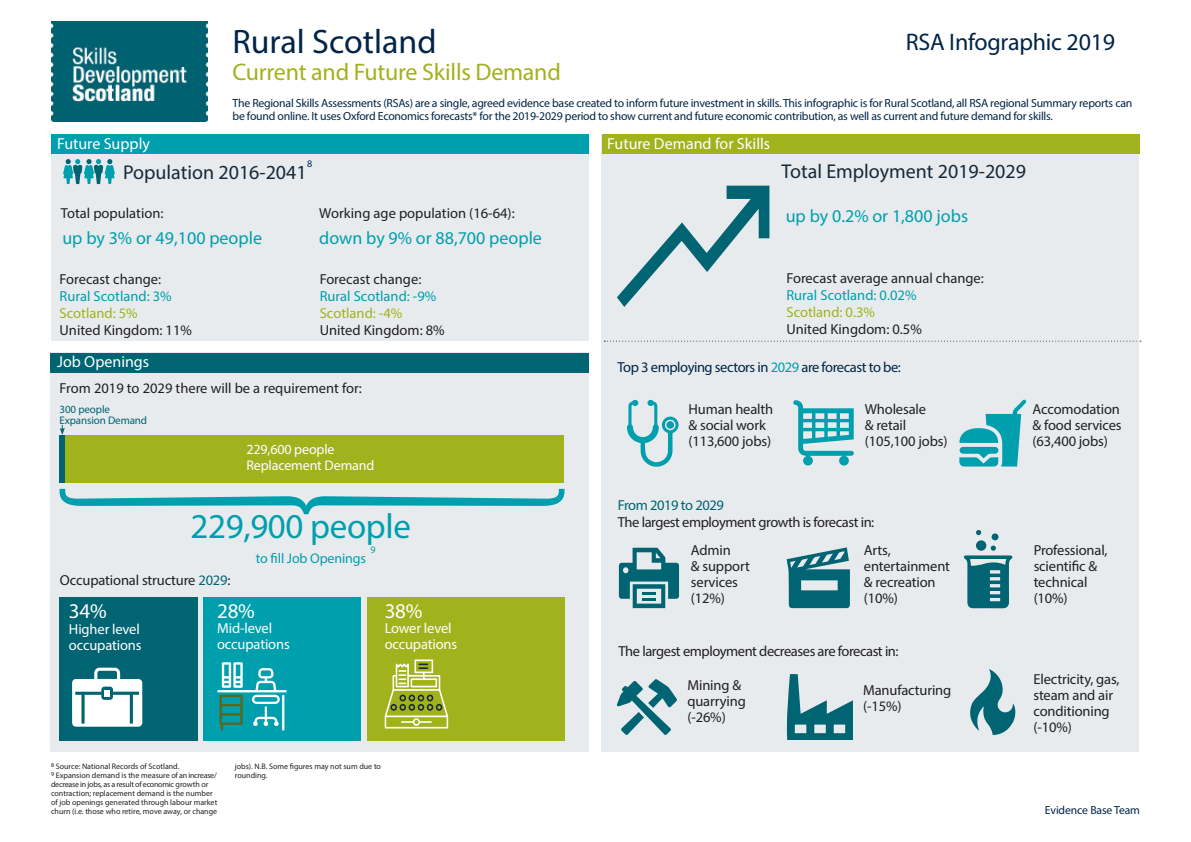
<style>
.page{position:relative;width:1191px;height:842px;background:#fff}
.page>*{position:absolute;margin:0;border:0;box-sizing:border-box;transform-origin:0 0}
.t1{font:35px "Myriad Pro";letter-spacing:-.01em;color:#009fae}
.t2{font:34px "Myriad Pro";color:#002447}
.t3{font:24px "Myriad Pro";letter-spacing:-.01em;color:#a1b21d}
.t4{font:24px "Myriad Pro";letter-spacing:-.01em;color:#002447}
.t5{font:21px "Myriad Pro";color:#fff}
.t6{font:20px "Myriad Pro";color:#172938}
.t7{font:18px "Myriad Pro";color:#009fae}
.t8{font:16px "Myriad Pro";color:#fff}
.t9{font:14.5px/16px "Myriad Pro";letter-spacing:-.01em;color:#231f20}
.t10{font:14.5px "Myriad Pro";letter-spacing:-.03em;color:#231f20}
.t11{font:14.5px "Myriad Pro";letter-spacing:-.01em;color:#fff}
.t12{font:14.5px "Myriad Pro";color:#009fae}
.t13{font:14.5px "Myriad Pro";letter-spacing:-.03em;color:#002447}
.t14{font:14.5px "Myriad Pro";color:#a1b21d}
.t15{font:14.5px "Myriad Pro";letter-spacing:-.03em;color:#006473}
.t16{font:14px "Myriad Pro";letter-spacing:-.01em;color:#fff}
.t17{font:14px "Myriad Pro";letter-spacing:-.01em;color:#009fae}
.t18{font:11.8px/13px "Myriad Pro";letter-spacing:-.02em;color:#002447}
.t19{font:11.7px "Myriad Pro";letter-spacing:-.01em;color:#002447}
.t20{font:11px "Myriad Pro";letter-spacing:-.01em;color:#006272}
.t21{font:10px "Myriad Pro";color:#002447}
.t22{font:10px "Myriad Pro";color:#009fae}
.t23{font:8px/9px "Myriad Pro";color:#231f20}
.s1{color:#009fae}
.s2{color:#006473}
</style>
<div class="page">
<div style="left:50px;top:353px;width:538px;height:399px;background:#e7ebed"></div>
<div style="left:50px;top:353px;width:538px;height:19px;background:#006473"></div>
<div style="left:601px;top:135px;width:537px;height:617px;background:#e7ebed"></div>
<div style="left:602px;top:134px;width:538px;height:20px;background:#a1b21d"></div>
<div style="left:51px;top:134px;width:537px;height:207px;background:#e7ebed"></div>
<div style="left:51px;top:134px;width:537px;height:20px;background:#009fae"></div>
<img style="left:52px;top:21px;width:155px;height:101px">
<svg style="left:604px;top:341px;width:537px;height:1px"></svg>
<svg style="left:793px;top:400px;width:60px;height:66px"></svg>
<svg style="left:619px;top:548px;width:60px;height:60px"></svg>
<svg style="left:617px;top:679px;width:60px;height:56px"></svg>
<svg style="left:786px;top:674px;width:67px;height:66px"></svg>
<svg style="left:63px;top:159px;width:52px;height:25px"></svg>
<div style="left:65px;top:435px;width:499px;height:48px;background:#a1b21d"></div>
<svg style="left:60px;top:489px;width:504px;height:25px"></svg>
<svg style="left:970px;top:669px;width:46px;height:66px"></svg>
<svg style="left:786px;top:547px;width:64px;height:61px"></svg>
<svg style="left:60px;top:425px;width:5px;height:10px"></svg>
<div style="left:60px;top:435px;width:5px;height:48px;background:#006473"></div>
<div style="left:367px;top:597px;width:197px;height:144px;background:#a1b21d"></div>
<div style="left:203px;top:597px;width:158px;height:144px;background:#009fae"></div>
<div style="left:60px;top:597px;width:138px;height:144px;background:#006473"></div>
<svg style="left:72px;top:668px;width:70px;height:59px"></svg>
<div style="left:104px;top:690px;width:6px;height:7px;background:#fff"></div>
<svg style="left:217px;top:662px;width:70px;height:69px"></svg>
<svg style="left:385px;top:659px;width:63px;height:69px"></svg>
<svg style="left:617px;top:186px;width:152px;height:121px"></svg>
<svg style="left:627px;top:399px;width:52px;height:68px"></svg>
<div style="left:666px;top:421px;width:8px;height:8px;background:#009fae;border-radius:50%"></div>
<div style="left:976px;top:540px;width:10px;height:11px;background:#006473;border-radius:50%"></div>
<div style="left:991px;top:533px;width:7px;height:7px;background:#006473;border-radius:50%"></div>
<svg style="left:976px;top:530px;width:5px;height:5px"></svg>
<svg style="left:964px;top:545px;width:48px;height:63px"></svg>
<svg style="left:959px;top:399px;width:67px;height:67px"></svg>
<p class="t2" style="left:232px;top:20px;width:205px">Rural Scotland</p>
<p class="t4" style="left:905px;top:27px;width:211px">RSA Infographic 2019</p>
<p class="t3" style="left:232px;top:58px;width:330px">Current and Future Skills Demand</p>
<p class="t18" style="left:232px;top:97px;width:901px">The Regional Skills Assessments (RSAs) are a single, agreed evidence base created to inform future investment in skills. This infographic is for Rural Scotland, all RSA regional Summary reports can be found online. It uses Oxford Economics forecasts* for the 2019-2029 period to show current and future economic contribution, as well as current and future demand for skills.</p>
<p class="t8" style="left:57px;top:133px;width:94px">Future Supply</p>
<p class="t8" style="left:607px;top:133px;width:164px">Future Demand for Skills</p>
<p class="t21" style="left:307px;top:157px;width:7px">8</p>
<p class="t6" style="left:123px;top:160px;width:185px">Population 2016-2041</p>
<p class="t9" style="left:61px;top:205px;width:104px">Total population:</p>
<p class="t9" style="left:319px;top:205px;width:197px">Working age population (16-64):</p>
<p class="t7" style="left:62px;top:227px;width:201px">up by 3% or 49,100 people</p>
<p class="t7" style="left:319px;top:227px;width:224px">down by 9% or 88,700 people</p>
<p class="t9" style="left:60px;top:271px;width:103px">Forecast change:</p>
<p class="t12" style="left:60px;top:287px;width:114px">Rural Scotland: 3%</p>
<p class="t14" style="left:60px;top:304px;width:80px">Scotland: 5%</p>
<p class="t9" style="left:60px;top:322px;width:134px">United Kingdom: 11%</p>
<p class="t9" style="left:320px;top:271px;width:103px">Forecast change:</p>
<p class="t12" style="left:320px;top:287px;width:118px">Rural Scotland: -9%</p>
<p class="t14" style="left:320px;top:304px;width:84px">Scotland: -4%</p>
<p class="t9" style="left:320px;top:322px;width:127px">United Kingdom: 8%</p>
<p class="t6" style="left:781px;top:159px;width:246px">Total Employment 2019-2029</p>
<p class="t7" style="left:785px;top:205px;width:184px">up by 0.2% or 1,800 jobs</p>
<p class="t9" style="left:786px;top:270px;width:199px">Forecast average annual change:</p>
<p class="t12" style="left:786px;top:286px;width:132px">Rural Scotland: 0.02%</p>
<p class="t14" style="left:786px;top:303px;width:90px">Scotland: 0.3%</p>
<p class="t9" style="left:786px;top:321px;width:137px">United Kingdom: 0.5%</p>
<p class="t8" style="left:57px;top:352px;width:94px">Job Openings</p>
<p class="t9" style="left:60px;top:380px;width:304px">From 2019 to 2029 there will be a requirement for:</p>
<p class="t20" style="left:60px;top:402px;width:52px">300 people</p>
<p class="t20" style="left:60px;top:413px;width:89px">Expansion Demand</p>
<p class="t16" style="left:246px;top:441px;width:90px">229,600 people</p>
<p class="t16" style="left:246px;top:456px;width:129px">Replacement Demand</p>
<p class="t13" style="left:617px;top:358px;width:285px">Top 3 employing sectors in <span class="s1">2029</span> are forecast to be:</p>
<p class="t9" style="left:688px;top:401px;width:86px">Human health &amp; social work (113,600 jobs)</p>
<p class="t9" style="left:865px;top:401px;width:63px">Wholesale</p>
<p class="t9" style="left:865px;top:417px;width:43px">&amp; retail</p>
<p class="t9" style="left:865px;top:433px;width:84px">(105,100 jobs)</p>
<p class="t15" style="left:618px;top:496px;width:107px">From 2019 to 2029</p>
<p class="t10" style="left:618px;top:513px;width:258px">The largest employment growth is forecast in:</p>
<p class="t1" style="left:191px;top:505px;width:222px">229,900 people</p>
<p class="t9" style="left:691px;top:541px;width:41px">Admin</p>
<p class="t9" style="left:691px;top:557px;width:60px">&amp; support</p>
<p class="t9" style="left:691px;top:573px;width:48px">services</p>
<p class="t9" style="left:691px;top:589px;width:36px">(12%)</p>
<p class="t22" style="left:370px;top:543px;width:7px">9</p>
<p class="t9" style="left:864px;top:541px;width:88px">Arts, entertainment &amp; recreation</p>
<p class="t9" style="left:864px;top:589px;width:36px">(10%)</p>
<p class="t17" style="left:256px;top:549px;width:112px">to fill Job Openings</p>
<p class="t9" style="left:60px;top:572px;width:172px">Occupational structure <span class="s2">2029</span>:</p>
<p class="t5" style="left:217px;top:598px;width:39px">28%</p>
<p class="t11" style="left:217px;top:620px;width:56px">Mid-level</p>
<p class="t11" style="left:217px;top:635px;width:74px">occupations</p>
<p class="t5" style="left:385px;top:598px;width:39px">38%</p>
<p class="t11" style="left:385px;top:620px;width:68px">Lower level</p>
<p class="t11" style="left:385px;top:635px;width:74px">occupations</p>
<p class="t5" style="left:69px;top:598px;width:39px">34%</p>
<p class="t11" style="left:69px;top:620px;width:72px">Higher level</p>
<p class="t11" style="left:69px;top:636px;width:74px">occupations</p>
<p class="t10" style="left:618px;top:642px;width:281px">The largest employment decreases are forecast in:</p>
<p class="t23" style="left:51px;top:761px;width:130px"><sup>8</sup> Source: National Records of Scotland.</p>
<p class="t23" style="left:51px;top:770px;width:168px"><sup>9</sup> Expansion demand is the measure of an increase/ decrease in jobs, as a result of economic growth or contraction; replacement demand is the number of job openings generated through labour market churn (i.e. those who retire, move away, or change</p>
<p class="t23" style="left:235px;top:761px;width:148px">jobs). N.B. Some figures may not sum due to rounding.</p>
<p class="t9" style="left:687px;top:677px;width:55px">Mining &amp;</p>
<p class="t9" style="left:687px;top:693px;width:60px">quarrying</p>
<p class="t9" style="left:687px;top:709px;width:40px">(-26%)</p>
<p class="t9" style="left:863px;top:682px;width:90px">Manufacturing (-15%)</p>
<p class="t9" style="left:1032px;top:401px;width:91px;text-align:justify">Accomodation &amp; food services (63,400 jobs)</p>
<p class="t9" style="left:1033px;top:542px;width:75px">Professional, scientific &amp; technical (10%)</p>
<p class="t9" style="left:1033px;top:671px;width:88px">Electricity, gas, steam and air conditioning (-10%)</p>
<p class="t19" style="left:1045px;top:802px;width:97px">Evidence Base Team</p>
</div>
